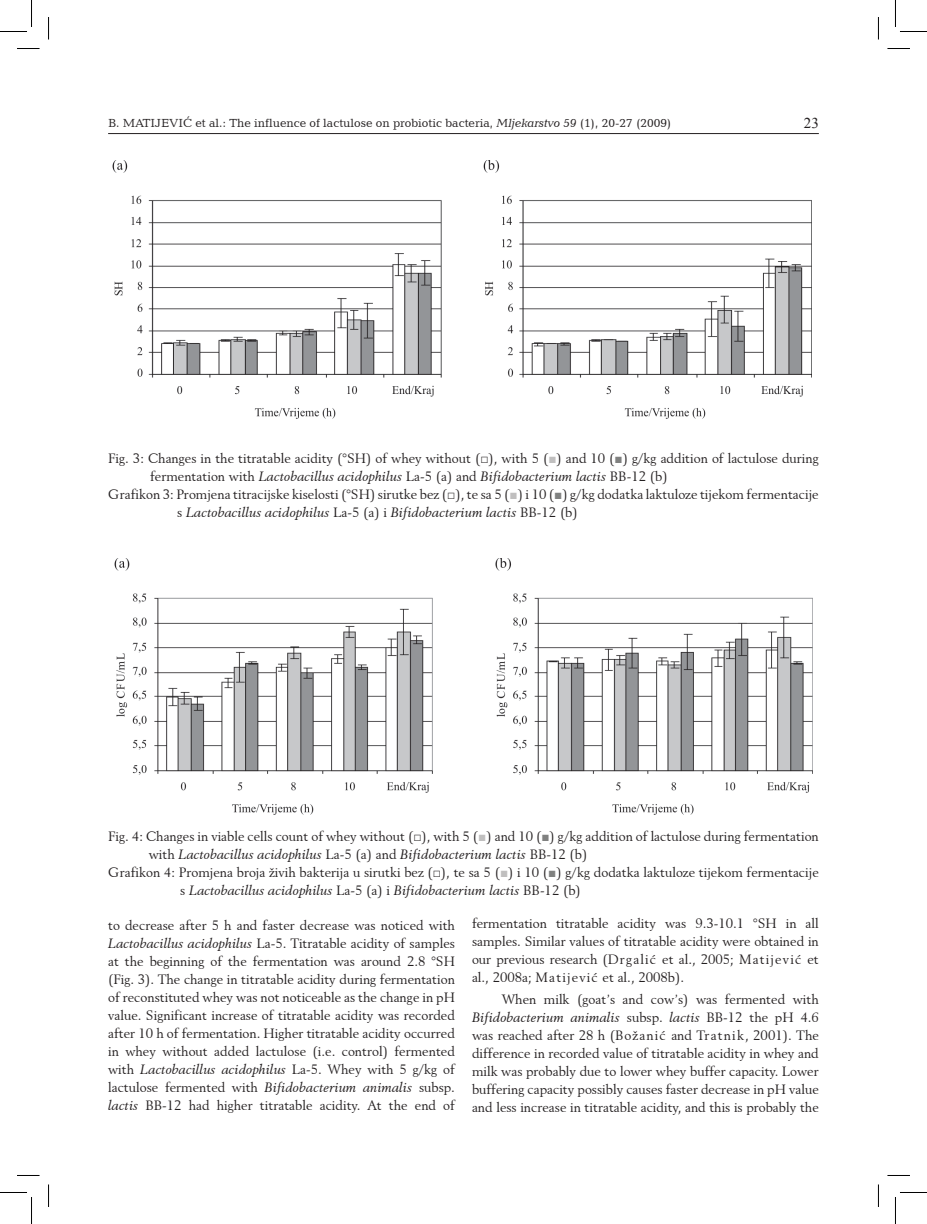
<style>
.page{position:relative;width:927px;height:1224px;background:#fff}
.page>*{position:absolute;margin:0;border:0;box-sizing:border-box;transform-origin:0 0}
.t1{font:15px "Times New Roman";color:#231f20}
.t2{font:13.5px/18px "Revival 565 L2";color:#231f20;text-align:justify}
.t3{font:italic 13.5px "Revival 565 L2";color:#231f20}
.t4{font:12px "Candida L2";color:#231f20}
.s1{font-style:italic}
.s2{font-family:"Times New Roman";font-weight:700}
.s3{font-family:"Times New Roman";font-weight:700;color:#c0bfbf}
.s4{font-family:"Times New Roman";font-weight:700;color:#808180}
.s5{font-style:normal}
</style>
<div class="page">
<hr style="left:108px;top:133px;width:710px;height:1px;background:#231f20">
<img style="left:114px;top:558px;width:698px;height:257px">
<img style="left:113px;top:161px;width:698px;height:258px">
<svg style="left:17px;top:48px;width:23px;height:1px"></svg>
<svg style="left:887px;top:48px;width:22px;height:1px"></svg>
<svg style="left:17px;top:1175px;width:23px;height:1px"></svg>
<svg style="left:887px;top:1175px;width:22px;height:1px"></svg>
<svg style="left:48px;top:17px;width:1px;height:23px"></svg>
<svg style="left:48px;top:1184px;width:1px;height:23px"></svg>
<svg style="left:877px;top:17px;width:1px;height:22px"></svg>
<svg style="left:877px;top:1185px;width:1px;height:22px"></svg>
<svg style="left:0;top:0;width:32px;height:32px"></svg>
<svg style="left:0;top:1192px;width:32px;height:32px"></svg>
<svg style="left:895px;top:0;width:31px;height:32px"></svg>
<svg style="left:895px;top:1192px;width:31px;height:32px"></svg>
<p class="t4" style="left:108px;top:116px;width:564px">B. MATIJEVIĆ et al.: The influence of lactulose on probiotic bacteria, <span class="s1">Mljekarstvo 59</span> (1), 20-27 (2009)</p>
<p class="t1" style="left:803px;top:113px;width:16px">23</p>
<p class="t2" style="left:108px;top:449px;width:712px">Fig. 3: Changes in the titratable acidity (°SH) of whey without (<span class="s2">□</span>), with 5 (<span class="s3">■</span>) and 10 (<span class="s4">■</span>) g/kg addition of lactulose during</p>
<p class="t3" style="left:150px;top:467px;width:519px"><span class="s5">fermentation with</span> Lactobacillus acidophilus <span class="s5">La-5 (a) and</span> Bifidobacterium lactis <span class="s5">BB-12 (b)</span></p>
<p class="t2" style="left:108px;top:485px;width:712px">Grafikon 3: Promjena titracijske kiselosti (°SH) sirutke bez (<span class="s2">□</span>), te sa 5 (<span class="s3">■</span>) i 10 (<span class="s4">■</span>) g/kg dodatka laktuloze tijekom fermentacije</p>
<p class="t3" style="left:177px;top:503px;width:402px"><span class="s5">s</span> Lactobacillus acidophilus <span class="s5">La-5 (a) i</span> Bifidobacterium lactis <span class="s5">BB-12 (b)</span></p>
<p class="t2" style="left:108px;top:827px;width:712px">Fig. 4: Changes in viable cells count of whey without (<span class="s2">□</span>), with 5 (<span class="s3">■</span>) and 10 (<span class="s4">■</span>) g/kg addition of lactulose during fermentation</p>
<p class="t3" style="left:149px;top:845px;width:440px"><span class="s5">with</span> Lactobacillus acidophilus <span class="s5">La-5 (a) and</span> Bifidobacterium lactis <span class="s5">BB-12 (b)</span></p>
<p class="t2" style="left:108px;top:863px;width:712px">Grafikon 4: Promjena broja živih bakterija u sirutki bez (<span class="s2">□</span>), te sa 5 (<span class="s3">■</span>) i 10 (<span class="s4">■</span>) g/kg dodatka laktuloze tijekom fermentacije</p>
<p class="t3" style="left:180px;top:881px;width:402px"><span class="s5">s</span> Lactobacillus acidophilus <span class="s5">La-5 (a) i</span> Bifidobacterium lactis <span class="s5">BB-12 (b)</span></p>
<p class="t2" style="left:472px;top:914px;width:348px">fermentation titratable acidity was 9.3-10.1 °SH in all samples. Similar values of titratable acidity were obtained in our previous research (Drgalić et al., 2005; Matijević et al., 2008a; Matijević et al., 2008b).</p>
<p class="t2" style="left:472px;top:990px;width:348px;text-indent:30px">When milk (goat’s and cow’s) was fermented with <span class="s1">Bifidobacterium animalis</span> subsp. <span class="s1">lactis</span> BB-12 the pH 4.6 was reached after 28 h (Božanić and Tratnik, 2001). The difference in recorded value of titratable acidity in whey and milk was probably due to lower whey buffer capacity. Lower buffering capacity possibly causes faster decrease in pH value and less increase in titratable acidity, and this is probably the</p>
<p class="t2" style="left:108px;top:915px;width:348px">to decrease after 5 h and faster decrease was noticed with <span class="s1">Lactobacillus acidophilus</span> La-5. Titratable acidity of samples at the beginning of the fermentation was around 2.8 °SH (Fig. 3). The change in titratable acidity during fermentation of reconstituted whey was not noticeable as the change in pH value. Significant increase of titratable acidity was recorded after 10 h of fermentation. Higher titratable acidity occurred in whey without added lactulose (i.e. control) fermented with <span class="s1">Lactobacillus acidophilus</span> La-5. Whey with 5 g/kg of lactulose fermented with <span class="s1">Bifidobacterium animalis</span> subsp. <span class="s1">lactis</span> BB-12 had higher titratable acidity. At the end of</p>
</div>
